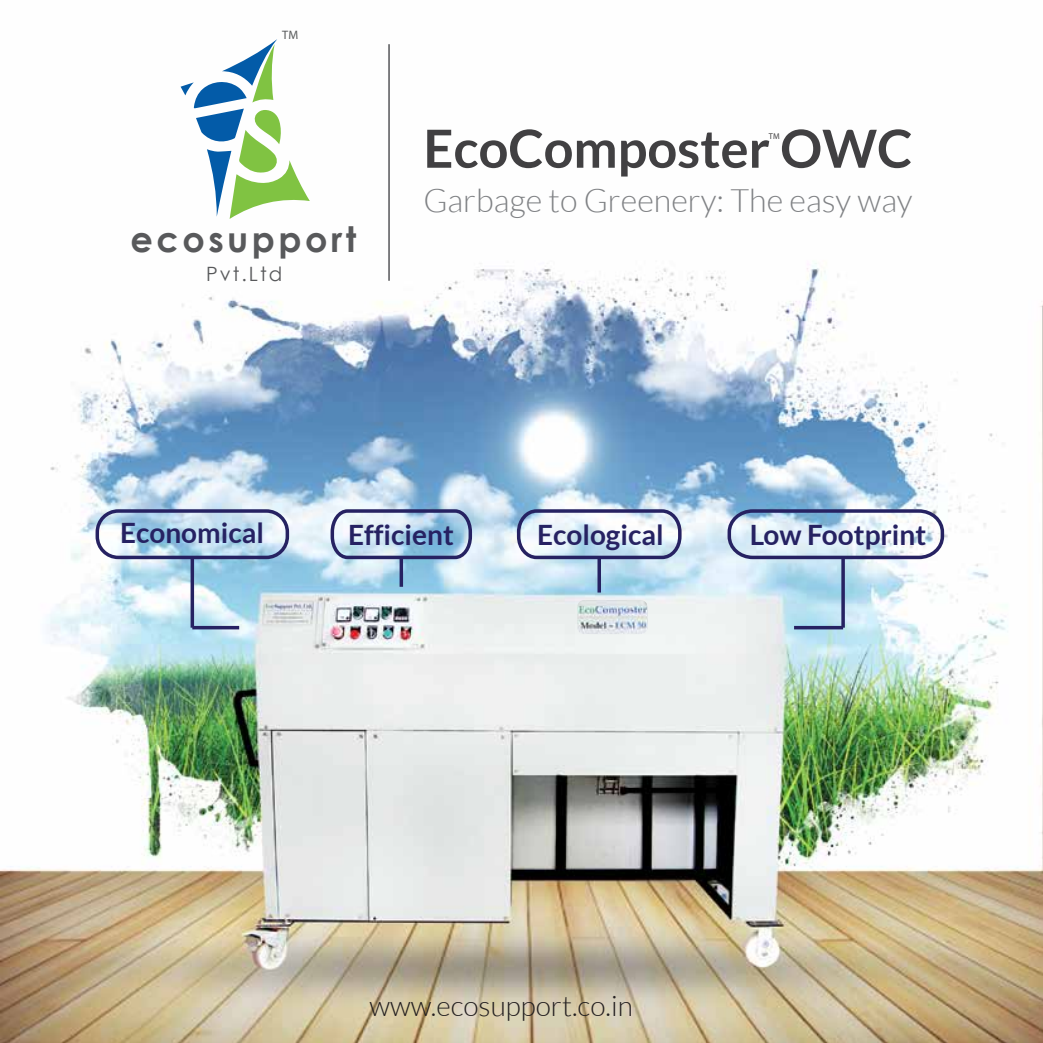
<style>
.page{position:relative;width:1043px;height:1043px;background:#fff}
.page>*{position:absolute;margin:0;border:0;box-sizing:border-box;transform-origin:0 0}
.t1{font:700 52.5px "Lato";color:#414042}
.t2{font:700 35px "Century Gothic";letter-spacing:.1em;color:#58595b}
.t3{font:300 32.38px "Lato";color:#808285}
.t4{font:700 28px "Lato";color:#262262}
.t5{font:300 28px "Lato";color:#231f20}
.t6{font:19.78px "Century Gothic";letter-spacing:.1em;color:#58595b}
.t7{font:12.25px "Myriad Hebrew";color:#585a5b}
.t8{font:8.4px "Myriad Hebrew";color:#424142}
</style>
<div class="page">
<img style="left:0;top:263px;width:1042px;height:779px">
<svg style="left:180px;top:39px;width:130px;height:180px"></svg>
<hr style="left:388px;top:44px;width:2px;height:237px;background:#6d6e71">
<div style="left:95px;top:509px;width:194px;height:50px;border:4px solid #262262;border-radius:21px"></div>
<svg style="left:725px;top:507px;width:220px;height:53px"></svg>
<svg style="left:515px;top:507px;width:168px;height:53px"></svg>
<svg style="left:329px;top:507px;width:144px;height:53px"></svg>
<svg style="left:190px;top:557px;width:4px;height:70px"></svg>
<svg style="left:192px;top:625px;width:47px;height:4px"></svg>
<hr style="left:841px;top:557px;width:3px;height:70px;background:#262262">
<svg style="left:793px;top:625px;width:49px;height:4px"></svg>
<hr style="left:597px;top:557px;width:3px;height:35px;background:#262262">
<svg style="left:399px;top:557px;width:4px;height:29px"></svg>
<img style="left:577px;top:600px;width:70px;height:34px">
<p class="t7" style="left:282px;top:28px;width:17px">TM</p>
<p class="t2" style="left:130px;top:213px;width:227px">ecosupport</p>
<p class="t6" style="left:206px;top:260px;width:77px">Pvt.Ltd</p>
<h1 class="t1" style="left:423px;top:118px;width:490px">EcoComposter OWC</h1>
<p class="t3" style="left:423px;top:183px;width:490px">Garbage to Greenery: The easy way</p>
<p class="t8" style="left:768px;top:132px;width:12px">TM</p>
<p class="t4" style="left:120px;top:517px;width:145px">Economical</p>
<p class="t4" style="left:348px;top:518px;width:107px">Eff icient</p>
<p class="t4" style="left:537px;top:518px;width:128px">Ecological</p>
<p class="t4" style="left:749px;top:518px;width:178px">Low Footprint</p>
<p class="t5" style="left:369px;top:990px;width:265px">www.ecosupport.co.in</p>
</div>
